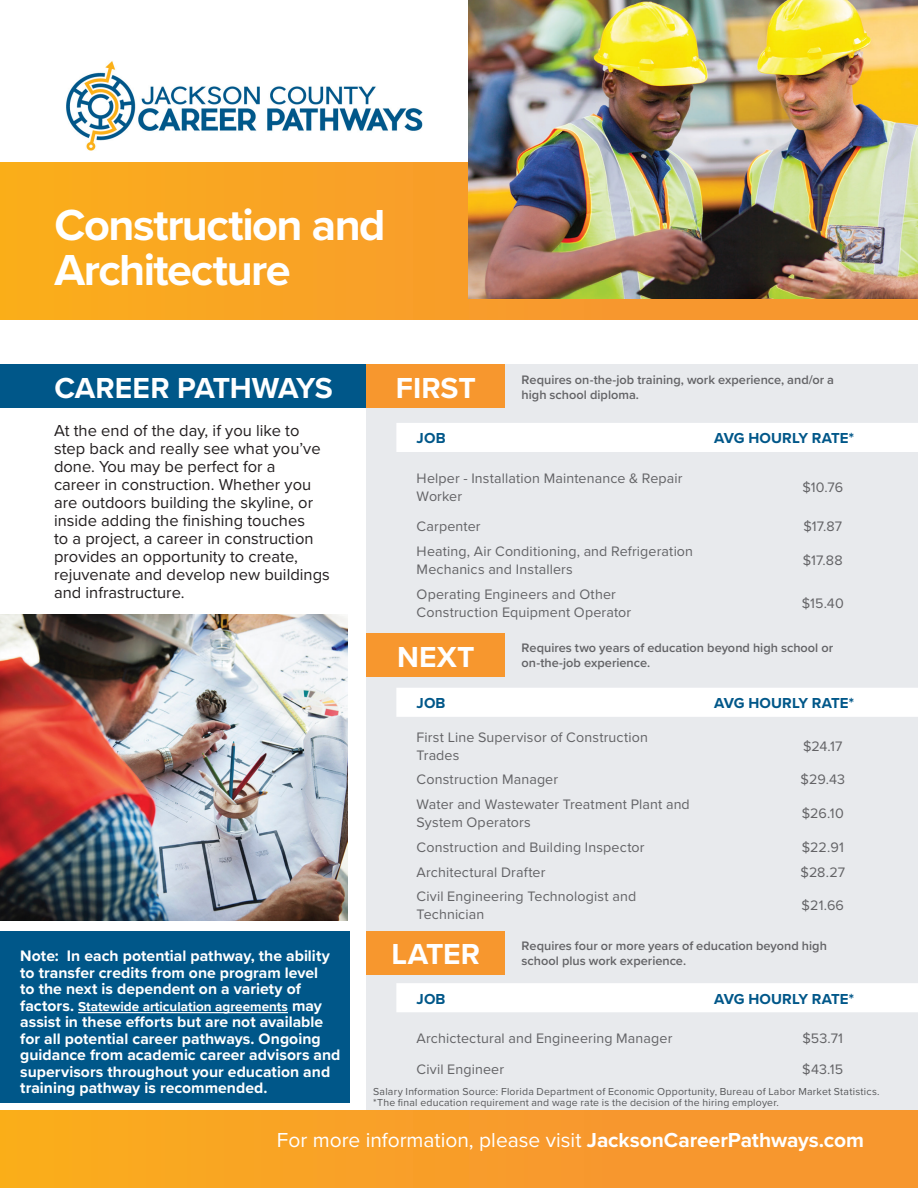
<style>
.page{position:relative;width:918px;height:1188px;background:#fff}
.page>*{position:absolute;margin:0;border:0;box-sizing:border-box;transform-origin:0 0}
.t1{font:700 45px/45px "Proxima Nova";letter-spacing:-.03em;color:#fff}
.t2{font:700 30px "Proxima Nova";color:#fff}
.t3{font:21px "Proxima Nova";color:#fff}
.t4{font:16.5px/18px "Proxima Nova";color:#231f20}
.t5{font:700 15.75px/16.5px "Proxima Nova";color:#fff}
.t6{font:700 15px "Proxima Nova";letter-spacing:.005em;color:#005789}
.t7{font:14.25px/18px "Proxima Nova";letter-spacing:.01em;color:#636366}
.t8{font:700 13.5px "Proxima Nova";color:#fff}
.t9{font:600 12.75px "Proxima Nova";color:#636366}
.t10{font:10.5px "Proxima Nova";letter-spacing:.02em;color:#57585a}
.s1{font-size:15.75px}
.s2{font-weight:700}
</style>
<div class="page">
<div style="left:367px;top:364px;width:551px;height:746px;background:#e8eaed"></div>
<div style="left:0;top:163px;width:918px;height:157px;background:linear-gradient(to right,#faac1d,#f69233)"></div>
<div style="left:0;top:1110px;width:918px;height:78px;background:linear-gradient(to right,#faac1d,#f69233)"></div>
<div style="left:396px;top:688px;width:522px;height:29px;background:#fff"></div>
<div style="left:396px;top:983px;width:522px;height:29px;background:#fff"></div>
<div style="left:0;top:364px;width:367px;height:44px;background:#005789"></div>
<div style="left:367px;top:364px;width:138px;height:44px;background:#f7972e"></div>
<div style="left:367px;top:633px;width:138px;height:44px;background:#f7972e"></div>
<div style="left:367px;top:931px;width:138px;height:43px;background:#f7972e"></div>
<img style="left:66px;top:61px;width:356px;height:89px">
<div style="left:396px;top:423px;width:522px;height:29px;background:#fff"></div>
<img style="left:469px;top:0;width:449px;height:299px">
<img style="left:0;top:614px;width:347px;height:306px">
<div style="left:0;top:932px;width:350px;height:171px;background:#005789"></div>
<hr style="left:78px;top:1012px;width:210px;height:1px;background:#fff">
<p class="t1" style="left:54px;top:201px;width:333px">Construction and<br>Architecture</p>
<p class="t2" style="left:54px;top:365px;width:280px">CAREER PATHWAYS</p>
<p class="t2" style="left:396px;top:365px;width:82px">FIRST</p>
<p class="t9" style="left:522px;top:370px;width:314px">Requires on-the-job training, work experience, and/or a</p>
<p class="t9" style="left:522px;top:385px;width:119px">high school diploma.</p>
<p class="t4" style="left:54px;top:421px;width:247px">At the end of the day, if you like to</p>
<p class="t4" style="left:54px;top:439px;width:277px">step back and really see what you’ve done. You may be perfect for a<br>career in construction. Whether you are outdoors building the skyline, or inside adding the finishing touches<br>to a project, a career in construction provides an opportunity to create, rejuvenate and develop new buildings and infrastructure.</p>
<p class="t5" style="left:20px;top:947px;width:311px">Note: In each potential pathway, the ability to transfer credits from one program level to the next is dependent on a variety of</p>
<p class="t8" style="left:20px;top:996px;width:303px"><span class="s1">factors.</span> Statewide articulation agreements <span class="s1">may</span></p>
<p class="t5" style="left:20px;top:1013px;width:322px">assist in these efforts but are not available for all potential career pathways. Ongoing guidance from academic career advisors and supervisors throughout your education and training pathway is recommended.</p>
<p class="t6" style="left:417px;top:427px;width:30px">JOB</p>
<p class="t6" style="left:714px;top:427px;width:142px">AVG HOURLY RATE*</p>
<p class="t7" style="left:417px;top:468px;width:267px">Helper - Installation Maintenance &amp; Repair<br>Worker</p>
<p class="t7" style="left:803px;top:477px;width:42px">$10.76</p>
<p class="t7" style="left:417px;top:517px;width:65px">Carpenter</p>
<p class="t7" style="left:803px;top:517px;width:40px">$17.87</p>
<p class="t7" style="left:417px;top:542px;width:278px">Heating, Air Conditioning, and Refrigeration<br>Mechanics and Installers</p>
<p class="t7" style="left:803px;top:551px;width:41px">$17.88</p>
<p class="t7" style="left:417px;top:584px;width:216px">Operating Engineers and Other<br>Construction Equipment Operator</p>
<p class="t7" style="left:802px;top:593px;width:43px">$15.40</p>
<p class="t9" style="left:522px;top:639px;width:313px">Requires two years of education beyond high school or</p>
<p class="t2" style="left:397px;top:634px;width:79px">NEXT</p>
<p class="t9" style="left:522px;top:654px;width:130px">on-the-job experience.</p>
<p class="t6" style="left:417px;top:692px;width:30px">JOB</p>
<p class="t6" style="left:714px;top:692px;width:142px">AVG HOURLY RATE*</p>
<p class="t7" style="left:417px;top:727px;width:233px">First Line Supervisor of Construction<br>Trades</p>
<p class="t7" style="left:803px;top:736px;width:41px">$24.17</p>
<p class="t7" style="left:417px;top:770px;width:143px">Construction Manager</p>
<p class="t7" style="left:801px;top:770px;width:46px">$29.43</p>
<p class="t7" style="left:417px;top:795px;width:275px">Water and Wastewater Treatment Plant and<br>System Operators</p>
<p class="t7" style="left:802px;top:804px;width:43px">$26.10</p>
<p class="t7" style="left:417px;top:838px;width:229px">Construction and Building Inspector</p>
<p class="t7" style="left:802px;top:838px;width:44px">$22.91</p>
<p class="t7" style="left:417px;top:862px;width:130px">Architectural Drafter</p>
<p class="t7" style="left:801px;top:862px;width:46px">$28.27</p>
<p class="t7" style="left:417px;top:887px;width:221px">Civil Engineering Technologist and<br>Technician</p>
<p class="t7" style="left:802px;top:896px;width:44px">$21.66</p>
<p class="t9" style="left:522px;top:936px;width:307px">Requires four or more years of education beyond high</p>
<p class="t2" style="left:392px;top:932px;width:90px">LATER</p>
<p class="t9" style="left:522px;top:951px;width:166px">school plus work experience.</p>
<p class="t6" style="left:417px;top:987px;width:30px">JOB</p>
<p class="t6" style="left:714px;top:987px;width:142px">AVG HOURLY RATE*</p>
<p class="t7" style="left:417px;top:1029px;width:257px">Archictectural and Engineering Manager</p>
<p class="t7" style="left:803px;top:1029px;width:42px">$53.71</p>
<p class="t7" style="left:417px;top:1060px;width:89px">Civil Engineer</p>
<p class="t7" style="left:802px;top:1060px;width:43px">$43.15</p>
<p class="t10" style="left:373px;top:1084px;width:508px">Salary Information Source: Florida Department of Economic Opportunity, Bureau of Labor Market Statistics.</p>
<p class="t10" style="left:373px;top:1094px;width:407px">*The final education requirement and wage rate is the decision of the hiring employer.</p>
<p class="t3" style="left:277px;top:1125px;width:589px">For more information, please visit <span class="s2">JacksonCareerPathways.com</span></p>
</div>
